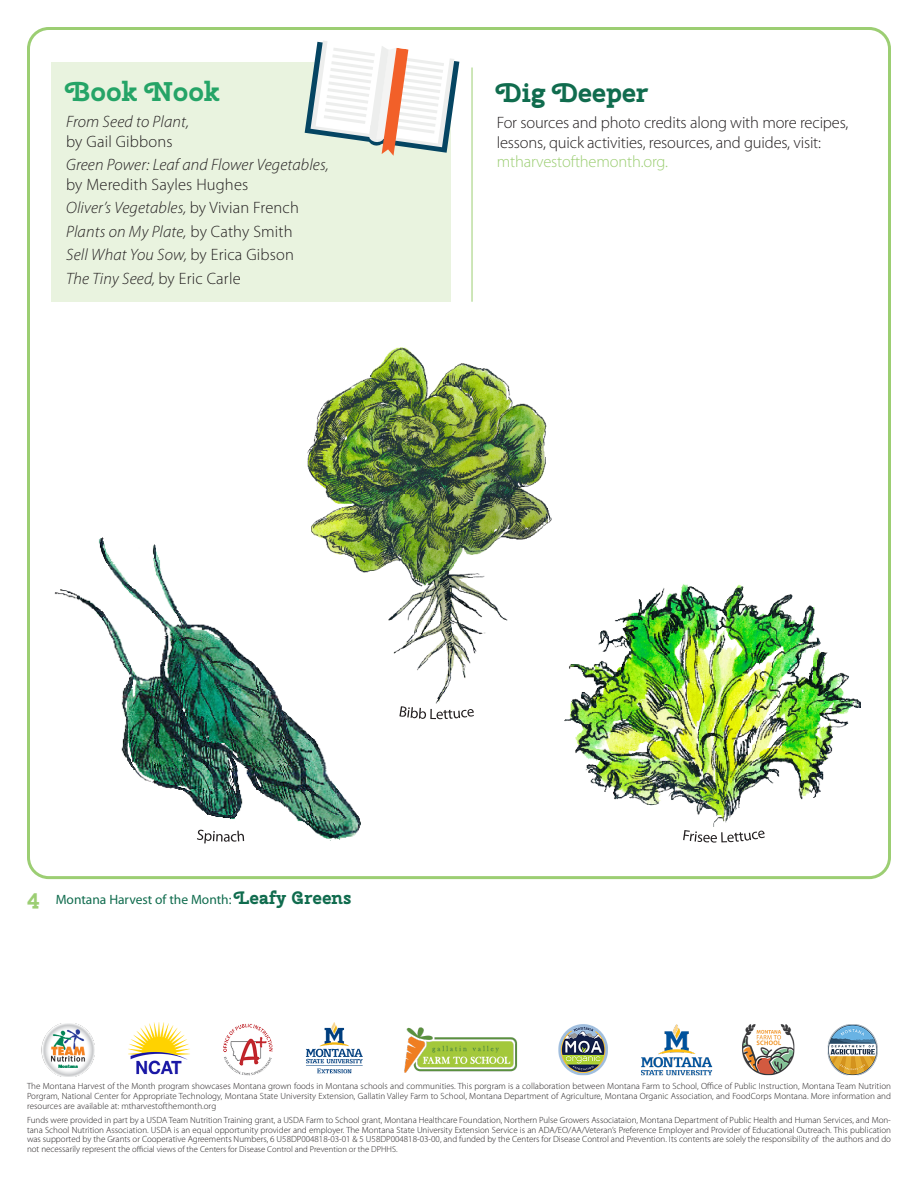
<style>
.page{position:relative;width:918px;height:1188px;background:#fff}
.page>*{position:absolute;margin:0;border:0;box-sizing:border-box;transform-origin:0 0}
.Body_text{font:700 27px "Cherry Swash";letter-spacing:-.01em;color:#106c4e}
.Heading_level_4{font:700 27px "Cherry Swash";color:#25a467}
.Heading_level_2{font:italic 300 16.5px/19.5px "Myriad Pro";letter-spacing:.01em;color:#231f20}
.Body_text__Bulleted{font:300 16.5px/19.5px "Myriad Pro";letter-spacing:-.01em;color:#231f20}
.t1{font:13.5px "Myriad Pro";color:#106c4e}
.Body_text-2{font:300 9px/9.8px "Myriad Pro";letter-spacing:.005em;color:#231f20;text-align:justify}
.Body_text-3{font:300 8.7px/9.8px "Myriad Pro";color:#231f20}
.s1{font-style:normal}
.s2{color:#9cce73}
.s3{font-family:"Cherry Swash";font-weight:700;font-size:21px;color:#9cce73}
.s4{font-family:"Cherry Swash";font-weight:700;font-size:18px}
.s5{font-size:9px}
</style>
<div class="page">
<hr style="left:472px;top:68px;width:1px;height:234px;background:#9cce73">
<div style="left:52px;top:62px;width:399px;height:240px;background:#e9f3df"></div>
<img style="left:54px;top:537px;width:307px;height:303px">
<svg style="left:197px;top:829px;width:47px;height:14px"></svg>
<img style="left:303px;top:347px;width:249px;height:358px">
<svg style="left:399px;top:706px;width:75px;height:13px"></svg>
<img style="left:564px;top:584px;width:297px;height:243px">
<svg style="left:683px;top:830px;width:82px;height:13px"></svg>
<svg style="left:305px;top:41px;width:154px;height:115px"></svg>
<img style="left:41px;top:1023px;width:837px;height:54px">
<p class="Heading_level_4" style="left:66px;top:73px;width:155px">Book Nook</p>
<p class="Heading_level_2" style="left:66px;top:113px;width:125px">From Seed to Plant, <span class="s1">by Gail Gibbons</span></p>
<p class="Heading_level_2" style="left:66px;top:156px;width:264px">Green Power: Leaf and Flower Vegetables, <span class="s1">by Meredith Sayles Hughes</span></p>
<p class="Heading_level_2" style="left:66px;top:199px;width:234px">Oliver’s Vegetables, <span class="s1">by Vivian French</span></p>
<p class="Heading_level_2" style="left:66px;top:222px;width:228px">Plants on My Plate, <span class="s1">by Cathy Smith</span></p>
<p class="Heading_level_2" style="left:66px;top:246px;width:229px">Sell What You Sow, <span class="s1">by Erica Gibson</span></p>
<p class="Heading_level_2" style="left:66px;top:269px;width:176px">The Tiny Seed, <span class="s1">by Eric Carle</span></p>
<p class="Body_text" style="left:497px;top:74px;width:153px">Dig Deeper</p>
<p class="Body_text__Bulleted" style="left:497px;top:113px;width:353px">For sources and photo credits along with more recipes, lessons, quick activities, resources, and guides, visit: <span class="s2">mtharvestofthemonth.org.</span></p>
<h3 class="t1" style="left:27px;top:892px;width:326px"><span class="s3">4</span> Montana Harvest of the Month: <span class="s4">Leafy Greens</span></h3>
<p class="Body_text-2" style="left:27px;top:1082px;width:866px">The Montana Harvest of the Month program showcases Montana grown foods in Montana schools and communities. This porgram is a collaboration between Montana Farm to School, Office of Public Instruction, Montana Team Nutrition Porgram, National Center for Appropriate Technology, Montana State University Extension, Gallatin Valley Farm to School, Montana Department of Agriculture, Montana Organic Association, and FoodCorps Montana. More information and resources are available at: mtharvestofthemonth.org</p>
<p class="Body_text-2" style="left:27px;top:1115px;width:866px">Funds were provided in part by a USDA Team Nutrition Training grant, a USDA Farm to School grant, Montana Healthcare Foundation, Northern Pulse Growers Associataion, Montana Department of Public Health and Human Services, and Mon&shy;tana School Nutrition Association. USDA is an equal opportunity provider and employer. The Montana State University Extension Service is an ADA/EO/AA/Veteran’s Preference Employer and Provider of Educational Outreach. This publication was supported by the Grants or Cooperative Agreements Numbers, 6 U58DP004818-03-01 &amp; 5 U58DP004818-03-00, and funded by the Centers for Disease Control and Prevention. Its contents are solely the responsibility of the authors and do</p>
<p class="Body_text-3" style="left:27px;top:1144px;width:372px"><span class="s5">not necessarily represent the</span> official views of the Centers for Disease Control and Prevention or the DPHHS.</p>
<p class="Body_text-3" style="left:28px;top:1082px;width:720px">Appropriate Technology, Montana State University Extension, Gallatin Valley Farm to School, and FoodCorps Montana. More information and resources are available at: www.montana.edu/mtharvestofthemonth.</p>
<p class="Body_text-3" style="left:28px;top:1116px;width:865px">Grants or Cooperative Agreements Numbers, 6 U58DP004818-03-01 &amp; 5 U58DP004818-03-00, and funded by the Centers for Disease Control and Prevention. Its contents are solely the responsibility of the authors and do not necessarily represent the official views of the Centers for Disease Control and Prevention or the DPHHS.</p>
</div>
